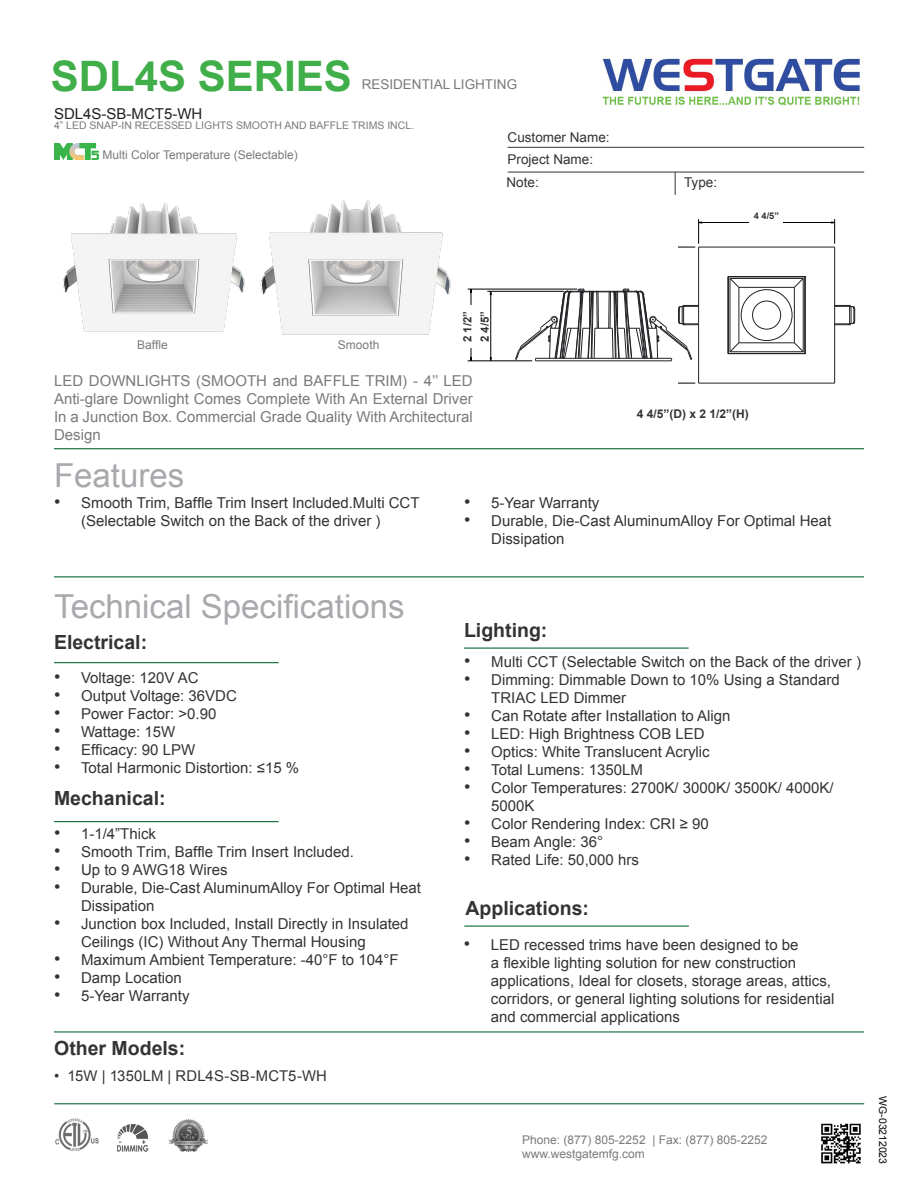
<style>
.page{position:relative;width:918px;height:1188px;background:#fff}
.page>*{position:absolute;margin:0;border:0;box-sizing:border-box;transform-origin:0 0}
.t1{font:700 42px "Arial";color:#40ae49}
.t2{font:33px "Arial";color:#a8a9ad}
.t3{font:700 19.5px "Arial";color:#333}
.t4{font:15px/18px "Arial";color:#333}
.t5{font:15px/18px "Arial";color:#323332}
.t6{font:15px/18px "Arial";color:#787a7d;text-align:justify}
.t7{font:15px "Arial";color:#231f20}
.t8{font:14.85px "Arial";letter-spacing:.01em;color:#333}
.t9{font:13.5px "Arial";color:#333}
.t10{font:13.5px "Arial";color:#787a7d}
.t11{font:12px "Arial";color:#787a7d}
.t12{font:700 12px "Arial";color:#333}
.t13{font:700 11.4px "Arial";color:#333}
.t14{font:10.5px "Arial";color:#787a7d}
.t15{font:10.5px "Arial";letter-spacing:-.005em;color:#040503}
.t16{font:700 9.3px "Arial";color:#333}
.s1{font-size:18px;color:#323332}
.s2{color:#323332}
.s3{font-size:18px}
.s4{font-style:inherit}
</style>
<div class="page">
<hr style="left:54px;top:448px;width:810px;height:1px;background:#0d6736">
<hr style="left:508px;top:147px;width:356px;height:1px;background:#333">
<svg style="left:675px;top:173px;width:1px;height:22px"></svg>
<hr style="left:508px;top:172px;width:356px;height:1px;background:#333">
<hr style="left:54px;top:576px;width:810px;height:1px;background:#0d6736">
<hr style="left:54px;top:662px;width:225px;height:1px;background:#0d6736">
<hr style="left:464px;top:648px;width:225px;height:1px;background:#0d6736">
<hr style="left:54px;top:821px;width:225px;height:1px;background:#0d6736">
<img style="left:602px;top:58px;width:258px;height:48px">
<hr style="left:54px;top:1103px;width:810px;height:1px;background:#0d6736">
<img style="left:821px;top:1123px;width:40px;height:41px">
<hr style="left:464px;top:925px;width:225px;height:2px;background:#0d6736">
<img style="left:55px;top:1118px;width:44px;height:33px">
<hr style="left:54px;top:1031px;width:810px;height:2px;background:#0d6736">
<svg style="left:467px;top:219px;width:389px;height:165px"></svg>
<div style="left:750px;top:212px;width:33px;height:10px;background:#fff"></div>
<div style="left:481px;top:306px;width:9px;height:42px;background:#fff"></div>
<div style="left:463px;top:306px;width:11px;height:42px;background:#fff"></div>
<img style="left:117px;top:1124px;width:32px;height:28px">
<img style="left:169px;top:1119px;width:39px;height:33px">
<img style="left:55px;top:143px;width:44px;height:16px">
<img style="left:63px;top:203px;width:182px;height:129px">
<img style="left:260px;top:200px;width:191px;height:135px">
<p class="t1" style="left:51px;top:48px;width:303px">SDL4S SERIES</p>
<p class="t7" style="left:54px;top:104px;width:150px">SDL4S-SB-MCT5-WH</p>
<p class="t10" style="left:362px;top:75px;width:157px">RESIDENTIAL LIGHTING</p>
<p class="t14" style="left:54px;top:119px;width:362px">4” LED SNAP-IN RECESSED LIGHTS SMOOTH AND BAFFLE TRIMS INCL.</p>
<p class="t11" style="left:103px;top:147px;width:197px">Multi Color Temperature (Selectable)</p>
<p class="t9" style="left:508px;top:128px;width:104px">Customer Name:</p>
<p class="t9" style="left:508px;top:150px;width:87px">Project Name:</p>
<p class="t9" style="left:507px;top:173px;width:34px">Note:</p>
<p class="t9" style="left:684px;top:173px;width:35px">Type:</p>
<p class="t16" style="left:754px;top:209px;width:27px">4 4/5”</p>
<p class="t11" style="left:137px;top:337px;width:32px">Baffle</p>
<p class="t11" style="left:338px;top:337px;width:43px">Smooth</p>
<p class="t13" style="left:460px;top:342px;width:33px;rotate:-90deg">2 1/2”</p>
<p class="t13" style="left:477px;top:342px;width:33px;rotate:-90deg">2 4/5”</p>
<p class="t6" style="left:54px;top:372px;width:420px">LED DOWNLIGHTS (SMOOTH and BAFFLE TRIM) - 4’’ LED Anti-glare Downlight Comes Complete With An External Driver In a Junction Box. Commercial Grade Quality With Architectural Design</p>
<p class="t2" style="left:54px;top:454px;width:132px">Features</p>
<p class="t12" style="left:637px;top:406px;width:114px">4 4/5”(D) x 2 1/2”(H)</p>
<p class="t4" style="left:81px;top:494px;width:340px;text-indent:-27px"><span class="s1">•</span> <span class="s2">Smooth Trim, Baffle Trim Insert Included.</span>Multi CCT (Selectable Switch on the Back of the driver )</p>
<p class="t4" style="left:464px;top:494px;width:137px"><span class="s3">•</span> 5-Year Warranty</p>
<p class="t4" style="left:491px;top:512px;width:342px;text-indent:-27px"><span class="s3">•</span> Durable, Die-Cast AluminumAlloy For Optimal Heat<br>Dissipation</p>
<p class="t2" style="left:54px;top:585px;width:352px">Technical Specifications</p>
<p class="t3" style="left:54px;top:629px;width:95px">Electrical:</p>
<p class="t4" style="left:54px;top:669px;width:146px"><span class="s3">•</span> Voltage: 120V AC</p>
<p class="t4" style="left:54px;top:687px;width:184px"><span class="s3">•</span> Output Voltage: 36VDC</p>
<p class="t4" style="left:54px;top:705px;width:164px"><span class="s3">•</span> Power Factor: &gt;0.90</p>
<p class="t4" style="left:54px;top:723px;width:123px"><span class="s3">•</span> Wattage: 15W</p>
<p class="t4" style="left:54px;top:741px;width:143px"><span class="s3">•</span> Efficacy: 90 LPW</p>
<p class="t5" style="left:54px;top:759px;width:247px"><span class="s3">•</span> Total Harmonic Distortion: ≤15 %</p>
<p class="t3" style="left:54px;top:785px;width:113px">Mechanical:</p>
<p class="t4" style="left:54px;top:825px;width:104px"><span class="s3">•</span> <span class="s4">1-</span>1/4”Thick</p>
<p class="t4" style="left:54px;top:843px;width:301px"><span class="s3">•</span> Smooth Trim, Baffle Trim Insert Included.</p>
<p class="t4" style="left:54px;top:861px;width:175px"><span class="s3">•</span> Up to 9 AWG18 Wires</p>
<p class="t4" style="left:81px;top:879px;width:342px;text-indent:-27px"><span class="s3">•</span> Durable, Die-Cast AluminumAlloy For Optimal Heat<br>Dissipation</p>
<p class="t4" style="left:81px;top:915px;width:329px;text-indent:-27px"><span class="s3">•</span> Junction box Included, Install Directly in Insulated<br>Ceilings (IC) Without Any Thermal Housing</p>
<p class="t4" style="left:54px;top:951px;width:346px"><span class="s3">•</span> Maximum Ambient Temperature: -40°F to 104°F</p>
<p class="t4" style="left:54px;top:969px;width:129px"><span class="s3">•</span> Damp Location</p>
<p class="t4" style="left:54px;top:987px;width:137px"><span class="s3">•</span> 5-Year Warranty</p>
<p class="t3" style="left:54px;top:1035px;width:133px">Other Models:</p>
<p class="t8" style="left:54px;top:1066px;width:274px"><span class="s2">• 15W | 1350LM</span> | RDL4S-SB-MCT5-WH</p>
<p class="t3" style="left:464px;top:618px;width:85px">Lighting:</p>
<p class="t4" style="left:464px;top:653px;width:398px"><span class="s3">•</span> Multi CCT (Selectable Switch on the Back of the driver )</p>
<p class="t5" style="left:491px;top:671px;width:350px;text-indent:-27px"><span class="s3">•</span> Dimming: Dimmable Down to 10% Using a Standard<br>TRIAC LED Dimmer</p>
<p class="t5" style="left:464px;top:707px;width:268px"><span class="s3">•</span> Can Rotate after Installation to Align</p>
<p class="t5" style="left:464px;top:725px;width:242px"><span class="s3">•</span> LED: High Brightness COB LED</p>
<p class="t5" style="left:464px;top:743px;width:247px"><span class="s3">•</span> Optics: White Translucent Acrylic</p>
<p class="t5" style="left:464px;top:761px;width:180px"><span class="s3">•</span> Total Lumens: 1350LM</p>
<p class="t5" style="left:491px;top:779px;width:344px;text-indent:-27px"><span class="s3">•</span> Color Temperatures: 2700K/ 3000K/ 3500K/ 4000K/<br>5000K</p>
<p class="t5" style="left:464px;top:815px;width:246px"><span class="s3">•</span> Color Rendering Index: CRI ≥ 90</p>
<p class="t5" style="left:464px;top:833px;width:140px"><span class="s3">•</span> Beam Angle: 36°</p>
<p class="t4" style="left:464px;top:851px;width:176px"><span class="s3">•</span> Rated Life: 50,000 hrs</p>
<p class="t3" style="left:466px;top:895px;width:125px">Applications:</p>
<p class="t4" style="left:491px;top:935px;width:345px;text-indent:-27px"><span class="s3">•</span> LED recessed trims have been designed to be<br>a flexible lighting solution for new construction applications, Ideal for closets, storage areas, attics, corridors, or general lighting solutions for residential and commercial applications</p>
<p class="t11" style="left:522px;top:1132px;width:247px">Phone: (877) 805-2252 | Fax: (877) 805-2252</p>
<p class="t11" style="left:522px;top:1146px;width:124px">www.westgatemfg.com</p>
<p class="t15" style="left:890px;top:1096px;width:69px;rotate:90deg">WG-03212023</p>
</div>
